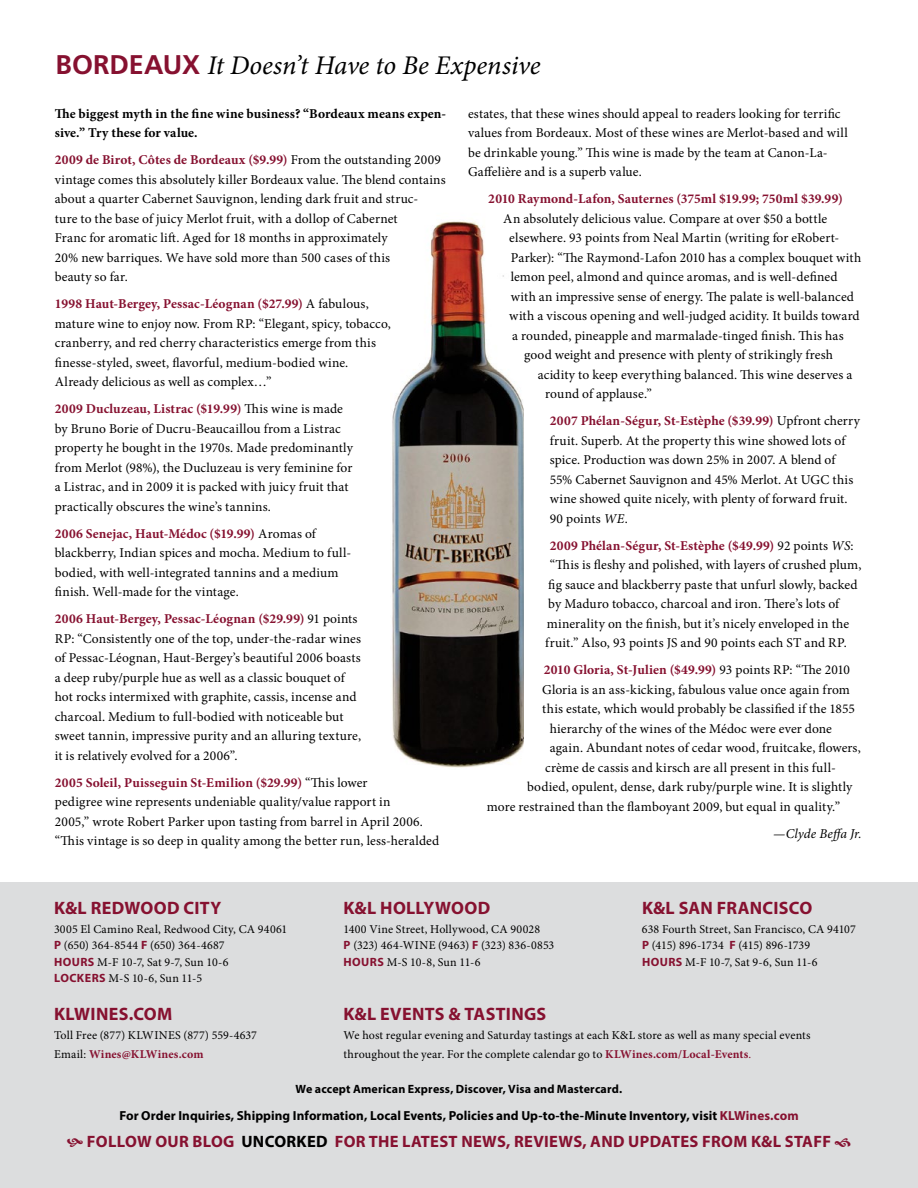
<style>
.page{position:relative;width:918px;height:1188px;background:#fff}
.page>*{position:absolute;margin:0;border:0;box-sizing:border-box;transform-origin:0 0}
.Column_Title_Red_Bol{font:italic 27px "Minion Pro";letter-spacing:-.005em;color:#000}
.Sub_Hed_12_pt_All-Ca{font:700 18px "Myriad Pro";letter-spacing:.015em;color:#861130}
.t1{font:700 16.5px "Myriad Pro";letter-spacing:.02em;color:#861130}
.Body_Copy{font:13.5px/19.5px "Minion Pro";letter-spacing:.01em;color:#000}
.Body_Copy-2{font:700 13.5px "Minion Pro";letter-spacing:.01em;color:#861130}
.Body_Copy-3{font:700 13.5px/19.5px "Minion Pro";letter-spacing:.01em;color:#000}
.Byline{font:italic 13.5px "Minion Pro";letter-spacing:.01em;color:#000}
.Sub_Hed_12_pt_All-Ca-2{font:700 13.2px "Myriad Pro";letter-spacing:.005em;color:#000}
.Body_Copy-4{font:12px/16.5px "Minion Pro";letter-spacing:.015em;color:#000}
.Body_Copy_footer{font:12px/19.5px "Minion Pro";letter-spacing:.015em;color:#000}
.Byline-2{font:700 12px "Myriad Pro";letter-spacing:.015em;color:#000}
.Body_Copy_footer-2{font:700 12px "Minion Pro";letter-spacing:.01em;color:#861130}
.s1{font-family:"Frutiger LT Std";font-weight:700;font-style:normal;color:#861130}
.s2{font-weight:700;color:#861130}
.s3{font-style:italic}
.s4{font-weight:400;color:#000}
.s5{font-weight:400;font-style:italic;color:#000}
.s6{font-family:"Myriad Pro";font-weight:700;color:#861130}
.s7{color:#861130}
.s8{color:#000}
</style>
<div class="page">
<div style="left:0;top:882px;width:918px;height:306px;background:#dcddde"></div>
<img style="left:392px;top:221px;width:131px;height:547px">
<p class="Column_Title_Red_Bol" style="left:56px;top:47px;width:486px"><span class="s1">BORDEAUX</span> It Doesn’t Have to Be Expensive</p>
<p class="Body_Copy-3" style="left:55px;top:104px;width:393px">The biggest myth in the fine wine business? “Bordeaux means expen&shy;sive.” Try these for value.</p>
<p class="Body_Copy" style="left:55px;top:150px;width:392px"><span class="s2">2009 de Birot, Côtes de Bordeaux ($9.99)</span> From the outstanding 2009 vintage comes this absolutely killer Bordeaux value. The blend contains about a quarter Cabernet Sauvignon, lending dark fruit and struc-<br>ture to the base of juicy Merlot fruit, with a dollop of Cabernet<br>Franc for aromatic lift. Aged for 18 months in approximately<br>20% new barriques. We have sold more than 500 cases of this<br>beauty so far.</p>
<p class="Body_Copy" style="left:55px;top:294px;width:338px"><span class="s2">1998 Haut-Bergey, Pessac-Léognan ($27.99)</span> A fabulous, mature wine to enjoy now. From RP: “Elegant, spicy, tobacco, cranberry, and red cherry characteristics emerge from this finesse-styled, sweet, flavorful, medium-bodied wine.<br>Already delicious as well as complex…”</p>
<p class="Body_Copy" style="left:55px;top:399px;width:300px"><span class="s2">2009 Ducluzeau, Listrac ($19.99)</span> This wine is made by Bruno Borie of Ducru-Beaucaillou from a Listrac property he bought in the 1970s. Made predominantly from Merlot (98%), the Ducluzeau is very feminine for a Listrac, and in 2009 it is packed with juicy fruit that practically obscures the wine’s tannins.</p>
<p class="Body_Copy" style="left:55px;top:524px;width:298px"><span class="s2">2006 Senejac, Haut-Médoc ($19.99)</span> Aromas of blackberry, Indian spices and mocha. Medium to full&shy;bodied, with well-integrated tannins and a medium finish. Well-made for the vintage.</p>
<p class="Body_Copy" style="left:55px;top:609px;width:308px"><span class="s2">2006 Haut-Bergey, Pessac-Léognan ($29.99)</span> 91 points RP: “Consistently one of the top, under-the-radar wines of Pessac-Léognan, Haut-Bergey’s beautiful 2006 boasts a deep ruby/purple hue as well as a classic bouquet of hot rocks intermixed with graphite, cassis, incense and charcoal. Medium to full-bodied with noticeable but sweet tannin, impressive purity and an alluring texture, it is relatively evolved for a 2006”.</p>
<p class="Body_Copy" style="left:55px;top:773px;width:386px"><span class="s2">2005 Soleil, Puisseguin St-Emilion ($29.99)</span> “This lower<br>pedigree wine represents undeniable quality/value rapport in<br>2005,” wrote Robert Parker upon tasting from barrel in April 2006. “This vintage is so deep in quality among the better run, less-heralded</p>
<p class="Body_Copy" style="left:468px;top:104px;width:381px">estates, that these wines should appeal to readers looking for terrific values from Bordeaux. Most of these wines are Merlot-based and will be drinkable young.” This wine is made by the team at Canon-La-Gaffelière and is a superb value.</p>
<p class="Body_Copy-2" style="left:488px;top:189px;width:356px">2010 Raymond-Lafon, Sauternes (375ml $19.99; 750ml $39.99)</p>
<p class="Body_Copy" style="left:503px;top:209px;width:325px">An absolutely delicious value. Compare at over $50 a bottle</p>
<p class="Body_Copy" style="left:509px;top:228px;width:332px">elsewhere. 93 points from Neal Martin (writing for eRobert-</p>
<p class="Body_Copy" style="left:511px;top:248px;width:352px">Parker): “The Raymond-Lafon 2010 has a complex bouquet with</p>
<p class="Body_Copy" style="left:511px;top:267px;width:328px">lemon peel, almond and quince aromas, and is well-defined</p>
<p class="Body_Copy" style="left:511px;top:287px;width:345px">with an impressive sense of energy. The palate is well-balanced</p>
<p class="Body_Copy" style="left:509px;top:306px;width:352px">with a viscous opening and well-judged acidity. It builds toward</p>
<p class="Body_Copy" style="left:512px;top:326px;width:333px">a rounded, pineapple and marmalade-tinged finish. This has</p>
<p class="Body_Copy" style="left:524px;top:345px;width:310px">good weight and presence with plenty of strikingly fresh</p>
<p class="Body_Copy" style="left:538px;top:365px;width:316px">acidity to keep everything balanced. This wine deserves a</p>
<p class="Body_Copy" style="left:545px;top:384px;width:108px">round of applause.”</p>
<p class="Body_Copy" style="left:550px;top:411px;width:312px"><span class="s2">2007 Phélan-Ségur, St-Estèphe ($39.99)</span> Upfront cherry fruit. Superb. At the property this wine showed lots of spice. Production was down 25% in 2007. A blend of 55% Cabernet Sauvignon and 45% Merlot. At UGC this wine showed quite nicely, with plenty of forward fruit.<br>90 points <span class="s3">WE</span>.</p>
<p class="Body_Copy-2" style="left:550px;top:536px;width:305px">2009 Phélan-Ségur, St-Estèphe ($49.99) <span class="s4">92 points</span> <span class="s5">WS</span><span class="s4">:</span></p>
<p class="Body_Copy" style="left:550px;top:555px;width:313px">“This is fleshy and polished, with layers of crushed plum,</p>
<p class="Body_Copy" style="left:548px;top:575px;width:311px">fig sauce and blackberry paste that unfurl slowly, backed</p>
<p class="Body_Copy" style="left:548px;top:594px;width:292px">by Maduro tobacco, charcoal and iron. There’s lots of</p>
<p class="Body_Copy" style="left:547px;top:614px;width:304px">minerality on the finish, but it’s nicely enveloped in the</p>
<p class="Body_Copy" style="left:545px;top:633px;width:303px">fruit.” Also, 93 points JS and 90 points each ST and RP.</p>
<p class="Body_Copy-2" style="left:544px;top:660px;width:308px">2010 Gloria, St-Julien ($49.99) <span class="s4">93 points RP: “The 2010</span></p>
<p class="Body_Copy" style="left:542px;top:680px;width:309px">Gloria is an ass-kicking, fabulous value once again from</p>
<p class="Body_Copy" style="left:542px;top:699px;width:314px">this estate, which would probably be classified if the 1855</p>
<p class="Body_Copy" style="left:550px;top:719px;width:284px">hierarchy of the wines of the Médoc were ever done</p>
<p class="Body_Copy" style="left:550px;top:738px;width:313px">again. Abundant notes of cedar wood, fruitcake, flowers,</p>
<p class="Body_Copy" style="left:545px;top:758px;width:292px">crème de cassis and kirsch are all present in this full-</p>
<p class="Body_Copy" style="left:527px;top:777px;width:327px">bodied, opulent, dense, dark ruby/purple wine. It is slightly</p>
<p class="Body_Copy" style="left:487px;top:797px;width:355px">more restrained than the flamboyant 2009, but equal in quality.”</p>
<p class="Byline" style="left:773px;top:824px;width:90px">—Clyde Beffa Jr.</p>
<p class="Sub_Hed_12_pt_All-Ca" style="left:54px;top:896px;width:169px">K&amp;L REDWOOD CITY</p>
<p class="Body_Copy-4" style="left:54px;top:921px;width:235px">3005 El Camino Real, Redwood City, CA 94061<br><span class="s6">P</span> (650) 364-8544 <span class="s6">F</span> (650) 364-4687<br><span class="s6">HOURS</span> M-F 10-7, Sat 9-7, Sun 10-6<br><span class="s6">LOCKERS</span> M-S 10-6, Sun 11-5</p>
<p class="Sub_Hed_12_pt_All-Ca" style="left:54px;top:1002px;width:120px">KLWINES.COM</p>
<p class="Body_Copy_footer" style="left:54px;top:1025px;width:205px">Toll Free (877) KLWINES (877) 559-4637</p>
<p class="Body_Copy_footer-2" style="left:54px;top:1046px;width:151px"><span class="s4">Email:</span> Wines@KLWines.com</p>
<p class="Sub_Hed_12_pt_All-Ca" style="left:344px;top:896px;width:148px">K&amp;L HOLLYWOOD</p>
<p class="Body_Copy-4" style="left:343px;top:921px;width:212px">1400 Vine Street, Hollywood, CA 90028<br><span class="s6">P</span> (323) 464-WINE (9463) <span class="s6">F</span> (323) 836-0853<br><span class="s6">HOURS</span> M-S 10-8, Sun 11-6</p>
<p class="Sub_Hed_12_pt_All-Ca" style="left:642px;top:896px;width:172px">K&amp;L SAN FRANCISCO</p>
<p class="Body_Copy-4" style="left:642px;top:921px;width:215px">638 Fourth Street, San Francisco, CA 94107<br><span class="s6">P</span> (415) 896-1734 <span class="s6">F</span> (415) 896-1739<br><span class="s6">HOURS</span> M-F 10-7, Sat 9-6, Sun 11-6</p>
<p class="Sub_Hed_12_pt_All-Ca" style="left:344px;top:1002px;width:204px">K&amp;L EVENTS &amp; TASTINGS</p>
<p class="Body_Copy_footer" style="left:343px;top:1025px;width:469px">We host regular evening and Saturday tastings at each K&amp;L store as well as many special events throughout the year. For the complete calendar go to <span class="s2">KLWines.com/Local-Events</span><span class="s7">.</span></p>
<p class="Byline-2" style="left:296px;top:1081px;width:328px">We accept American Express, Discover, Visa and Mastercard.</p>
<p class="Sub_Hed_12_pt_All-Ca-2" style="left:119px;top:1107px;width:681px">For Order Inquiries, Shipping Information, Local Events, Policies and Up-to-the-Minute Inventory, visit <span class="s7">KLWines.com</span></p>
<p class="t1" style="left:87px;top:1131px;width:746px">FOLLOW OUR BLOG <span class="s8">UNCORKED</span> FOR THE LATEST NEWS, REVIEWS, AND UPDATES FROM K&amp;L STAFF</p>
</div>
